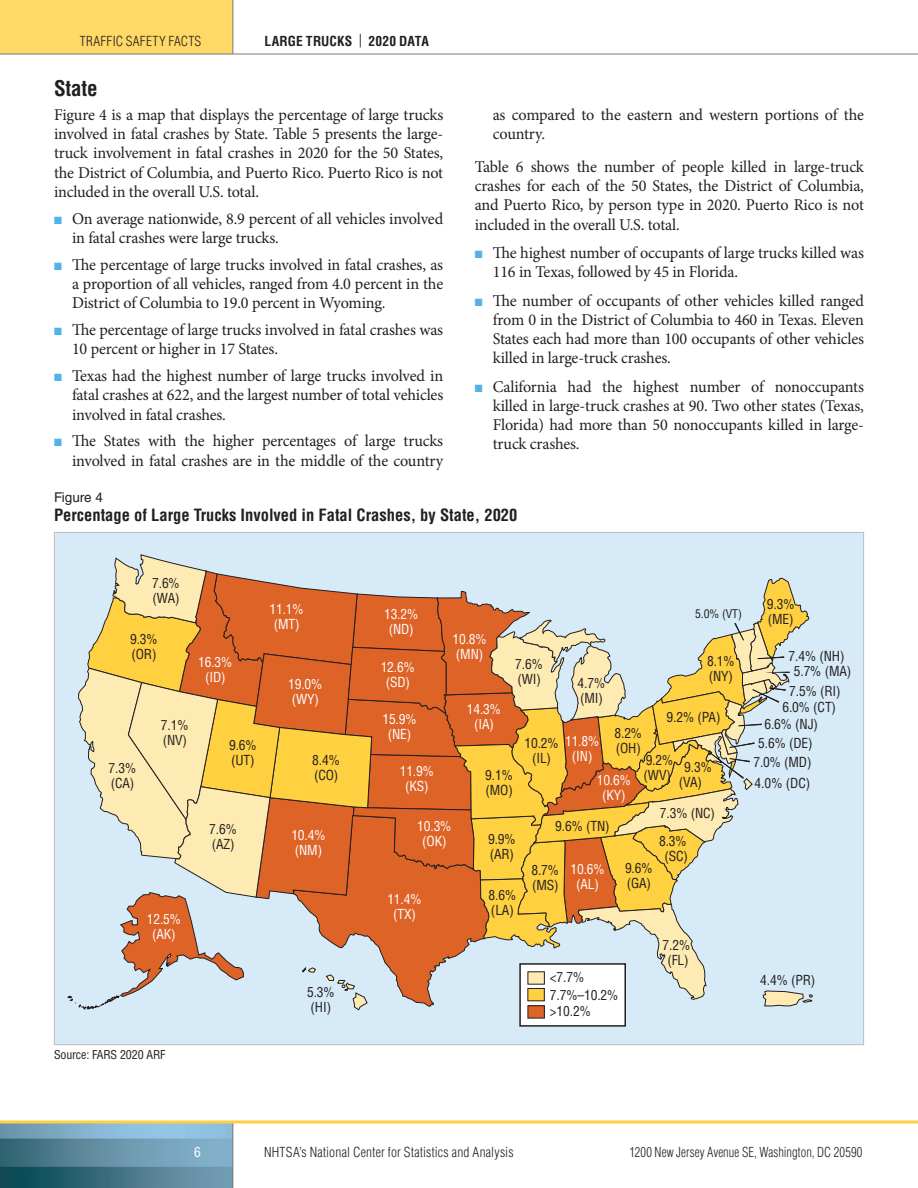
<style>
.page{position:relative;width:918px;height:1188px;background:#fff}
.page>*{position:absolute;margin:0;border:0;box-sizing:border-box;transform-origin:0 0}
.HeadA_SPAN{font:700 condensed 21px "Helvetica LT Std";letter-spacing:-.01em;color:#231f20}
.Body{font:16.5px/19.2px "Minion Pro";letter-spacing:-.01em;color:#231f20;text-align:justify}
.Table_Title_SPAN{font:700 condensed 16.5px "Helvetica LT Std";color:#231f20}
.t1{font:condensed 13.5px/15px "Helvetica LT Std";letter-spacing:-.01em;color:#231f20}
.t2{font:condensed 13.5px/15px "Helvetica LT Std";letter-spacing:-.01em;color:#fff;text-align:center}
.t3{font:300 condensed 13.5px "Helvetica LT Std";letter-spacing:.01em;color:#231f20}
.t4{font:300 condensed 13.5px "Helvetica LT Std";letter-spacing:.01em;color:#231f20;scale:.93 1}
.t5{font:700 condensed 13.5px "Helvetica LT Std";letter-spacing:.01em;color:#231f20}
.Table_Number_SPAN{font:13.5px "Helvetica LT Std";color:#231f20}
.Table_Footer_SPAN{font:condensed 12px "Helvetica LT Std";letter-spacing:-.01em;color:#231f20}
.t6{font:condensed 11.7px "Helvetica LT Std";color:#231f20}
.s1{font-weight:400}
.s2{color:#53b3e8}
</style>
<div class="page">
<div style="left:0;top:0;width:233px;height:54px;background:#ffd965"></div>
<img style="left:0;top:1124px;width:232px;height:64px">
<hr style="left:232px;top:1122px;width:1px;height:66px;background:#76787b">
<hr style="left:232px;top:0;width:1px;height:54px;background:#76787b">
<svg style="left:0;top:1120px;width:918px;height:4px;background:#fbd96d"></svg>
<hr style="left:0;top:54px;width:918px;height:1px;background:#76787b">
<div style="left:54px;top:532px;width:810px;height:513px;background:#d7eaf7"></div>
<svg style="left:68px;top:554px;width:745px;height:457px"></svg>
<div style="left:520px;top:964px;width:105px;height:62px;background:#fff"></div>
<div style="left:519px;top:963px;width:107px;height:64px;border:2px solid #231f20"></div>
<div style="left:528px;top:1006px;width:16px;height:12px;background:#dd6327"></div>
<div style="left:528px;top:1005px;width:17px;height:13px;border:1px solid #231f20"></div>
<div style="left:528px;top:988px;width:16px;height:13px;background:#ffd03f"></div>
<div style="left:527px;top:988px;width:18px;height:13px;border:1px solid #231f20"></div>
<div style="left:528px;top:972px;width:16px;height:12px;background:#feebb3"></div>
<p class="t3" style="left:80px;top:32px;width:123px">TRAFFIC SAFETY FACTS</p>
<p class="t5" style="left:264px;top:32px;width:166px">LARGE TRUCKS <span class="s1">|</span> 2020 DATA</p>
<h2 class="HeadA_SPAN" style="left:54px;top:75px;width:45px">State</h2>
<p class="Body" style="left:54px;top:105px;width:391px">Figure 4 is a map that displays the percentage of large trucks involved in fatal crashes by State. Table 5 presents the large&shy;truck involvement in fatal crashes in 2020 for the 50 States, the District of Columbia, and Puerto Rico. Puerto Rico is not included in the overall U.S. total.</p>
<p class="Body" style="left:72px;top:209px;width:373px;text-indent:-18px"><span class="s2">■</span> On average nationwide, 8.9 percent of all vehicles involved in fatal crashes were large trucks.</p>
<p class="Body" style="left:72px;top:255px;width:373px;text-indent:-18px"><span class="s2">■</span> The percentage of large trucks involved in fatal crashes, as a proportion of all vehicles, ranged from 4.0 percent in the District of Columbia to 19.0 percent in Wyoming.</p>
<p class="Body" style="left:72px;top:320px;width:373px;text-indent:-18px"><span class="s2">■</span> The percentage of large trucks involved in fatal crashes was<br>10 percent or higher in 17 States.</p>
<p class="Body" style="left:72px;top:366px;width:373px;text-indent:-18px"><span class="s2">■</span> Texas had the highest number of large trucks involved in fatal crashes at 622, and the largest number of total vehicles involved in fatal crashes.</p>
<p class="Body" style="left:54px;top:432px;width:391px;text-align:right"><span class="s2">■</span> The States with the higher percentages of large trucks involved in fatal crashes are in the middle of the country</p>
<p class="Body" style="left:493px;top:105px;width:373px">as compared to the eastern and western portions of the country.</p>
<p class="Body" style="left:475px;top:157px;width:391px">Table 6 shows the number of people killed in large-truck crashes for each of the 50 States, the District of Columbia, and Puerto Rico, by person type in 2020. Puerto Rico is not included in the overall U.S. total.</p>
<p class="Body" style="left:493px;top:243px;width:373px;text-indent:-18px"><span class="s2">■</span> The highest number of occupants of large trucks killed was<br>116 in Texas, followed by 45 in Florida.</p>
<p class="Body" style="left:493px;top:291px;width:373px;text-indent:-18px"><span class="s2">■</span> The number of occupants of other vehicles killed ranged from 0 in the District of Columbia to 460 in Texas. Eleven States each had more than 100 occupants of other vehicles killed in large-truck crashes.</p>
<p class="Body" style="left:493px;top:377px;width:373px;text-indent:-18px"><span class="s2">■</span> California had the highest number of nonoccupants killed in large-truck crashes at 90. Two other states (Texas, Florida) had more than 50 nonoccupants killed in large&shy;truck crashes.</p>
<h3 class="Table_Number_SPAN" style="left:54px;top:489px;width:50px">Figure 4</h3>
<h3 class="Table_Title_SPAN" style="left:54px;top:505px;width:465px">Percentage of Large Trucks Involved in Fatal Crashes, by State, 2020</h3>
<p class="t1" style="left:152px;top:575px;width:29px">7.6% (WA)</p>
<p class="t1" style="left:130px;top:631px;width:29px">9.3% (OR)</p>
<p class="t2" style="left:198px;top:655px;width:36px">16.3% (ID)</p>
<p class="t1" style="left:109px;top:760px;width:29px">7.3% (CA)</p>
<p class="t1" style="left:161px;top:718px;width:29px">7.1% (NV)</p>
<p class="t1" style="left:229px;top:738px;width:29px">9.6% (UT)</p>
<p class="t1" style="left:209px;top:822px;width:29px">7.6% (AZ)</p>
<p class="t2" style="left:147px;top:911px;width:36px">12.5% (AK)</p>
<p class="Table_Footer_SPAN" style="left:54px;top:1048px;width:113px">Source: FARS 2020 ARF</p>
<p class="t2" style="left:269px;top:601px;width:36px">11.1% (MT)</p>
<p class="t2" style="left:384px;top:606px;width:36px">13.2% (ND)</p>
<p class="t6" style="left:695px;top:606px;width:48px">5.0% (VT)</p>
<p class="t2" style="left:452px;top:631px;width:36px;text-align:left">10.8% (MN)</p>
<p class="t1" style="left:707px;top:654px;width:29px">8.1% (NY)</p>
<p class="t1" style="left:515px;top:657px;width:29px">7.6% (WI)</p>
<p class="t2" style="left:381px;top:659px;width:36px">12.6% (SD)</p>
<p class="t2" style="left:382px;top:712px;width:36px">15.9% (NE)</p>
<p class="t2" style="left:400px;top:763px;width:36px">11.9% (KS)</p>
<p class="t2" style="left:417px;top:818px;width:36px">10.3% (OK)</p>
<p class="t1" style="left:578px;top:675px;width:29px">4.7% (MI)</p>
<p class="t2" style="left:288px;top:677px;width:36px;text-align:left">19.0% (WY)</p>
<p class="t2" style="left:467px;top:702px;width:36px">14.3% (IA)</p>
<p class="t1" style="left:485px;top:768px;width:29px">9.1% (MO)</p>
<p class="t1" style="left:488px;top:832px;width:29px">9.9% (AR)</p>
<p class="t1" style="left:667px;top:709px;width:55px">9.2% (PA)</p>
<p class="t1" style="left:614px;top:725px;width:29px">8.2% (OH)</p>
<p class="t2" style="left:565px;top:733px;width:36px">11.8% (IN)</p>
<p class="t2" style="left:597px;top:773px;width:36px">10.6% (KY)</p>
<p class="t1" style="left:555px;top:818px;width:56px">9.6% (TN)</p>
<p class="t1" style="left:531px;top:862px;width:29px">8.7% (MS)</p>
<p class="t2" style="left:571px;top:861px;width:36px">10.6% (AL)</p>
<p class="t1" style="left:524px;top:736px;width:36px;text-align:center">10.2% (IL)</p>
<p class="t1" style="left:312px;top:752px;width:29px">8.4% (CO)</p>
<p class="t1" style="left:644px;top:752px;width:31px">9.2% (WV)</p>
<p class="t1" style="left:679px;top:760px;width:35px;text-indent:5px">9.3% (VA)</p>
<p class="t1" style="left:660px;top:805px;width:57px">7.3% (NC)</p>
<p class="t2" style="left:291px;top:827px;width:36px;text-align:left">10.4% (NM)</p>
<p class="t1" style="left:659px;top:833px;width:30px;text-align:center">8.3% (SC)</p>
<p class="t1" style="left:625px;top:860px;width:29px">9.6% (GA)</p>
<p class="t2" style="left:387px;top:891px;width:36px">11.4% (TX)</p>
<p class="t1" style="left:489px;top:888px;width:29px">8.6% (LA)</p>
<p class="t1" style="left:307px;top:984px;width:29px">5.3% (HI)</p>
<p class="t1" style="left:550px;top:969px;width:36px">&lt;7.7%</p>
<p class="t1" style="left:550px;top:986px;width:70px;line-height:16.6px">7.7%–10.2% &gt;10.2%</p>
<p class="t1" style="left:663px;top:938px;width:29px;text-align:center">7.2% (FL)</p>
<p class="t1" style="left:767px;top:597px;width:29px">9.3% (ME)</p>
<p class="t1" style="left:789px;top:649px;width:64px;text-align:center">7.4% (NH)<br>5.7% (MA)</p>
<p class="t1" style="left:789px;top:684px;width:53px">7.5% (RI)</p>
<p class="t1" style="left:782px;top:699px;width:55px">6.0% (CT)</p>
<p class="t1" style="left:764px;top:716px;width:55px">6.6% (NJ)</p>
<p class="t1" style="left:758px;top:735px;width:56px">5.6% (DE)</p>
<p class="t1" style="left:753px;top:754px;width:60px">7.0% (MD)</p>
<p class="t1" style="left:755px;top:775px;width:57px">4.0% (DC)</p>
<p class="t1" style="left:760px;top:973px;width:57px">4.4% (PR)</p>
<p class="t2" style="left:194px;top:1145px;width:8px">6</p>
<p class="t3" style="left:264px;top:1144px;width:251px">NHTSA’s National Center for Statistics and Analysis</p>
<p class="t4" style="left:630px;top:1144px;width:252px">1200 New Jersey Avenue SE, Washington, DC 20590</p>
</div>
